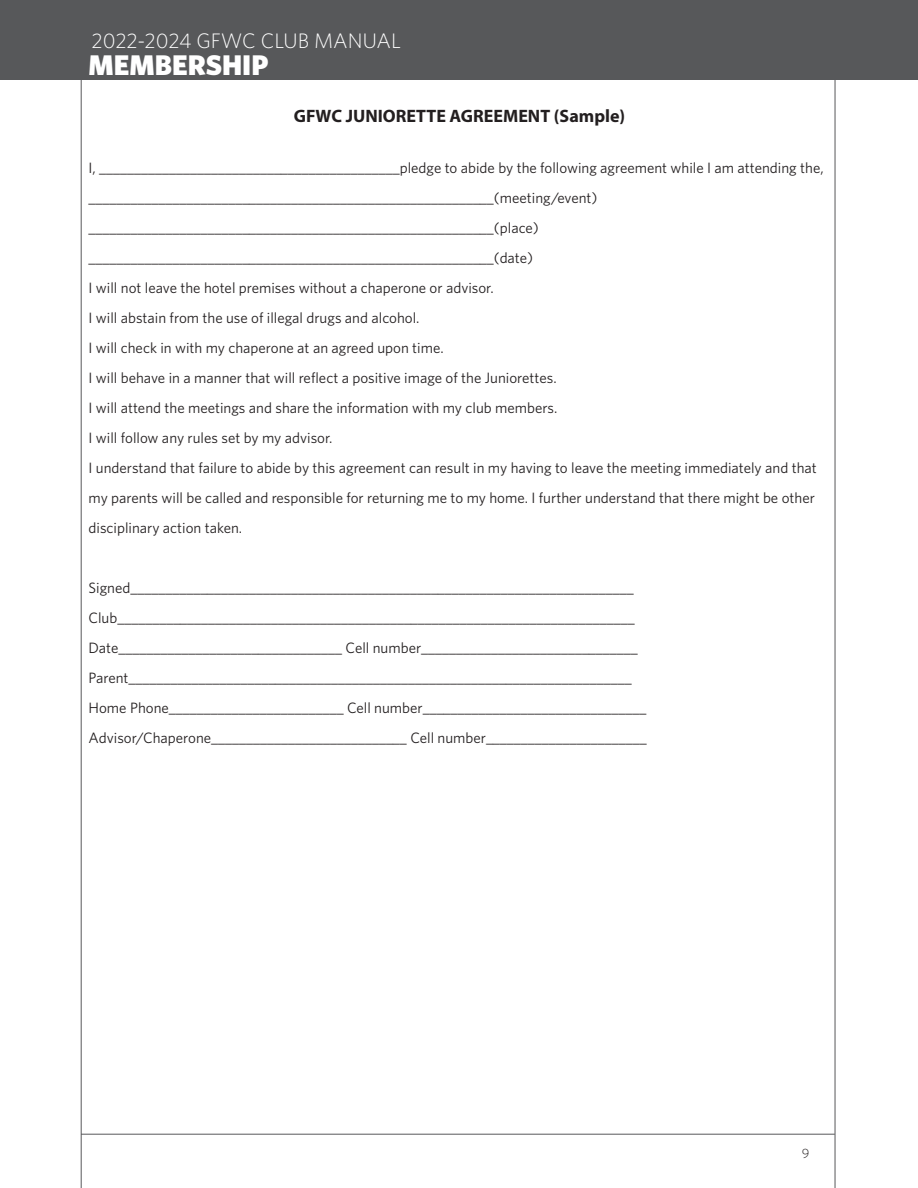
<style>
.page{position:relative;width:918px;height:1188px;background:#fff}
.page>*{position:absolute;margin:0;border:0;box-sizing:border-box;transform-origin:0 0}
.t1{font:900 28.5px "Whitney HTF";color:#fff}
.t2{font:300 21px "Whitney HTF";color:#fff}
.t3{font:700 18px "Myriad Pro";color:#231f20}
.t4{font:15px "Whitney HTF";color:#231f20}
.t5{font:300 13.5px "Whitney HTF";color:#231f20}
</style>
<div class="page">
<hr style="left:81px;top:1134px;width:754px;height:1px;background:#57585a">
<hr style="left:81px;top:0;width:1px;height:1188px;background:#57585a">
<hr style="left:835px;top:0;width:1px;height:1188px;background:#57585a">
<div style="left:0;top:0;width:918px;height:80px;background:#57585a"></div>
<p class="t2" style="left:92px;top:29px;width:311px">2022-2024 GFWC CLUB MANUAL</p>
<h1 class="t1" style="left:89px;top:47px;width:181px">MEMBERSHIP</h1>
<p class="t3" style="left:294px;top:104px;width:333px">GFWC JUNIORETTE AGREEMENT (Sample)</p>
<p class="t4" style="left:89px;top:159px;width:737px">I, ___________________________________________pledge to abide by the following agreement while I am attending the,</p>
<p class="t4" style="left:89px;top:189px;width:510px">__________________________________________________________(meeting/event)</p>
<p class="t4" style="left:89px;top:219px;width:452px">__________________________________________________________(place)</p>
<p class="t4" style="left:89px;top:249px;width:446px">__________________________________________________________(date)</p>
<p class="t4" style="left:89px;top:279px;width:407px">I will not leave the hotel premises without a chaperone or advisor.</p>
<p class="t4" style="left:89px;top:309px;width:333px">I will abstain from the use of illegal drugs and alcohol.</p>
<p class="t4" style="left:89px;top:339px;width:357px">I will check in with my chaperone at an agreed upon time.</p>
<p class="t4" style="left:89px;top:369px;width:470px">I will behave in a manner that will reflect a positive image of the Juniorettes.</p>
<p class="t4" style="left:89px;top:399px;width:470px">I will attend the meetings and share the information with my club members.</p>
<p class="t4" style="left:89px;top:429px;width:245px">I will follow any rules set by my advisor.</p>
<p class="t4" style="left:89px;top:459px;width:730px">I understand that failure to abide by this agreement can result in my having to leave the meeting immediately and that</p>
<p class="t4" style="left:89px;top:489px;width:728px">my parents will be called and responsible for returning me to my home. I further understand that there might be other</p>
<p class="t4" style="left:89px;top:519px;width:155px">disciplinary action taken.</p>
<p class="t4" style="left:89px;top:579px;width:547px">Signed________________________________________________________________________</p>
<p class="t4" style="left:89px;top:609px;width:548px">Club__________________________________________________________________________</p>
<p class="t4" style="left:89px;top:639px;width:551px">Date________________________________ Cell number_______________________________</p>
<p class="t4" style="left:89px;top:669px;width:545px">Parent________________________________________________________________________</p>
<p class="t4" style="left:89px;top:699px;width:559px">Home Phone_________________________ Cell number________________________________</p>
<p class="t4" style="left:89px;top:729px;width:560px">Advisor/Chaperone____________________________ Cell number_______________________</p>
<p class="t5" style="left:802px;top:1146px;width:9px">9</p>
</div>
